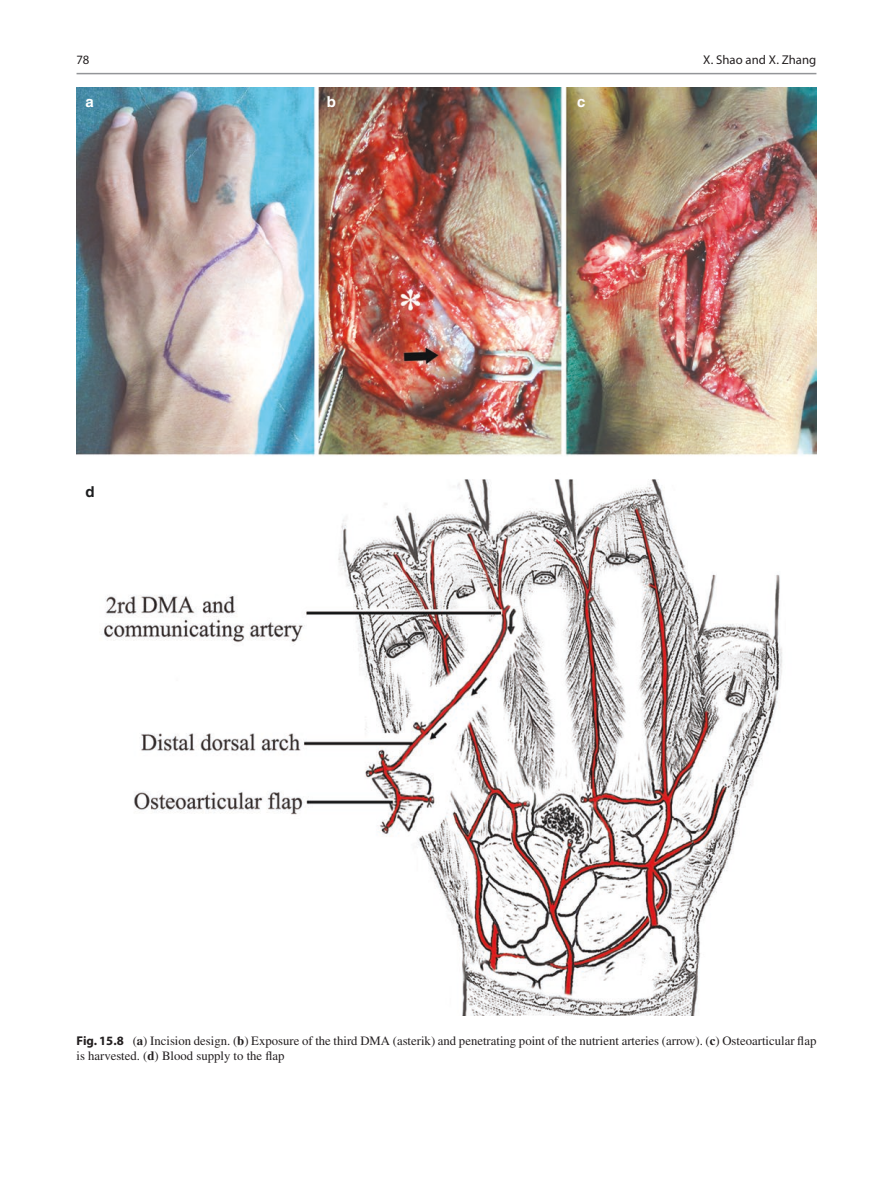
<style>
.page{position:relative;width:893px;height:1187px;background:#fff}
.page>*{position:absolute;margin:0;border:0;box-sizing:border-box;transform-origin:0 0}
.t1{font:15px "Helvetica Bold 7";color:#fff}
.t2{font:15px "Helvetica Bold 7";color:#1d1e1f}
.t3{font:12.75px/15px "Times LT Std";color:#231f20}
.t4{font:12.75px "Myriad Pro Regular 2";letter-spacing:.005em;color:#231f20}
.t5{font:12.75px "Myriad Pro";color:#231f20}
.s1{font-family:"Myriad Pro";font-weight:700}
.s2{font-weight:700}
</style>
<div class="page">
<img style="left:77px;top:88px;width:739px;height:927px">
<hr style="left:77px;top:73px;width:739px;height:1px;background:#939598">
<p class="t5" style="left:77px;top:52px;width:14px">78</p>
<p class="t1" style="left:85px;top:93px;width:10px">a</p>
<p class="t2" style="left:85px;top:483px;width:11px">d</p>
<p class="t1" style="left:327px;top:93px;width:11px">b</p>
<p class="t1" style="left:577px;top:93px;width:10px">c</p>
<p class="t4" style="left:703px;top:52px;width:115px">X. Shao and X. Zhang</p>
<p class="t3" style="left:77px;top:1032px;width:741px"><span class="s1">Fig. 15.8</span> (<span class="s2">a</span>) Incision design. (<span class="s2">b</span>) Exposure of the third DMA (asterik) and penetrating point of the nutrient arteries (arrow). (<span class="s2">c</span>) Osteoarticular flap is harvested. (<span class="s2">d</span>) Blood supply to the flap</p>
</div>
